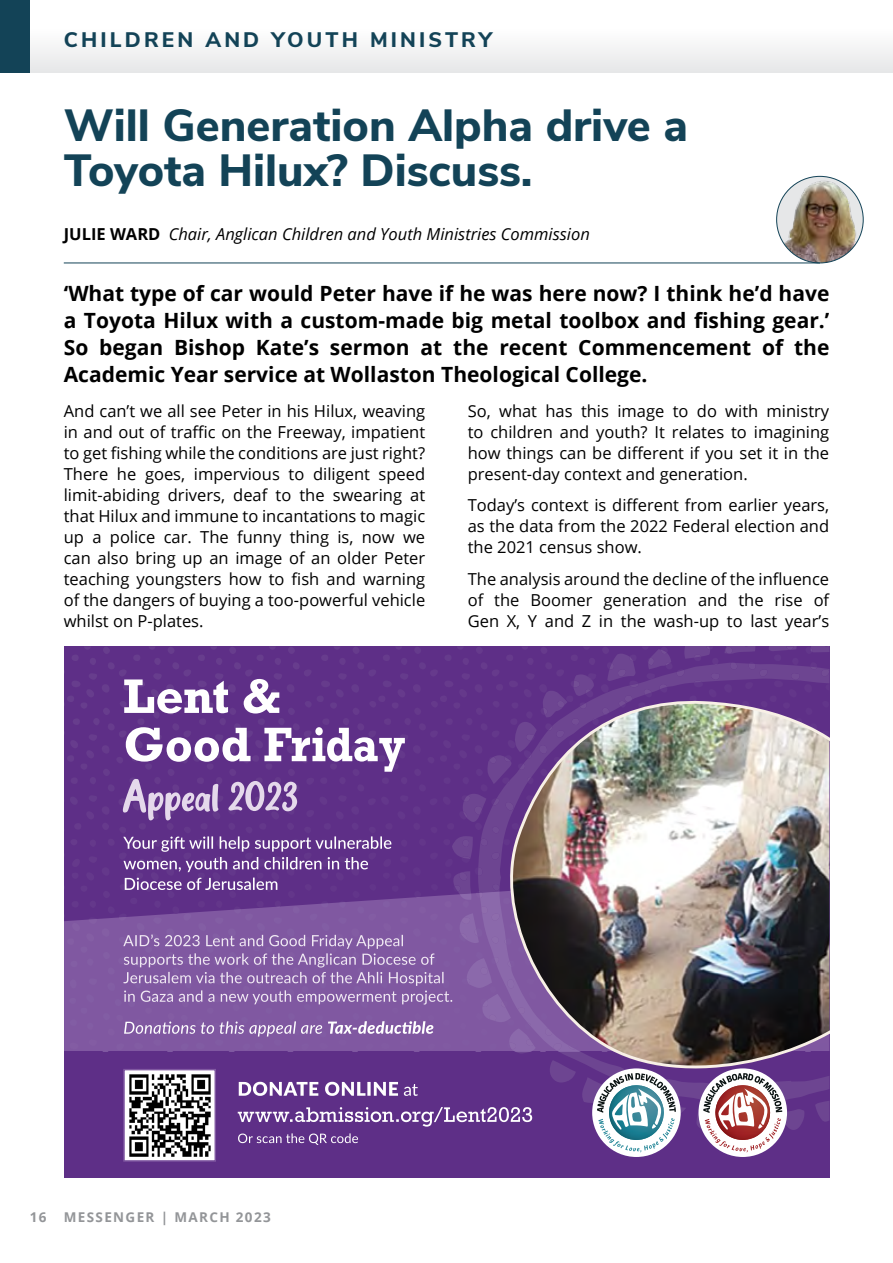
<style>
.page{position:relative;width:893px;height:1263px;background:#fff}
.page>*{position:absolute;margin:0;border:0;box-sizing:border-box;transform-origin:0 0}
.t1{font:800 45px/45px "Nunito Sans";color:#134357}
.t2{font:700 21px/27px "Open Sans";color:#000;text-align:justify}
.t3{font:800 21px "Nunito Sans";letter-spacing:.15em;color:#134357}
.t4{font:16.5px/21px "Open Sans";color:#000;text-align:justify}
.t5{font:italic 16.5px "Open Sans";color:#000}
.t6{font:700 13.5px "Open Sans";letter-spacing:.1em;color:#939598}
.s1{font-weight:700;font-style:normal}
</style>
<div class="page">
<div style="left:0;top:0;width:893px;height:72px;background:linear-gradient(to bottom,#fff,#eaebec)"></div>
<div style="left:0;top:0;width:30px;height:72px;background:#134357"></div>
<img style="left:777px;top:176px;width:86px;height:87px;border-radius:43px">
<hr style="left:64px;top:263px;width:756px;height:1px;background:#134357">
<div style="left:64px;top:1052px;width:765px;height:126px;background:#5e2f87"></div>
<img style="left:64px;top:646px;width:765px;height:516px">
<p class="t3" style="left:64px;top:24px;width:430px">CHILDREN AND YOUTH MINISTRY</p>
<h1 class="t1" style="left:64px;top:101px;width:626px">Will Generation Alpha drive a<br>Toyota Hilux? Discuss.</h1>
<p class="t5" style="left:64px;top:222px;width:528px"><span class="s1">JULIE WARD</span> Chair, Anglican Children and Youth Ministries Commission</p>
<p class="t2" style="left:64px;top:279px;width:767px">‘What type of car would Peter have if he was here now? I think he’d have a Toyota Hilux with a custom-made big metal toolbox and fishing gear.’ So began Bishop Kate’s sermon at the recent Commencement of the Academic Year service at Wollaston Theological College.</p>
<p class="t4" style="left:64px;top:400px;width:363px">And can’t we all see Peter in his Hilux, weaving in and out of traffic on the Freeway, impatient to get fishing while the conditions are just right?<br>There he goes, impervious to diligent speed limit-abiding drivers, deaf to the swearing at that Hilux and immune to incantations to magic up a police car. The funny thing is, now we can also bring up an image of an older Peter teaching youngsters how to fish and warning of the dangers of buying a too-powerful vehicle whilst on P-plates.</p>
<p class="t4" style="left:468px;top:400px;width:363px">So, what has this image to do with ministry to children and youth? It relates to imagining how things can be different if you set it in the present-day context and generation.</p>
<p class="t4" style="left:468px;top:494px;width:363px">Today’s context is different from earlier years, as the data from the 2022 Federal election and the 2021 census show.</p>
<p class="t4" style="left:468px;top:568px;width:363px">The analysis around the decline of the influence of the Boomer generation and the rise of Gen X, Y and Z in the wash-up to last year’s</p>
<p class="t6" style="left:30px;top:1208px;width:18px">16</p>
<p class="t6" style="left:64px;top:1208px;width:208px">MESSENGER | MARCH 2023</p>
</div>
